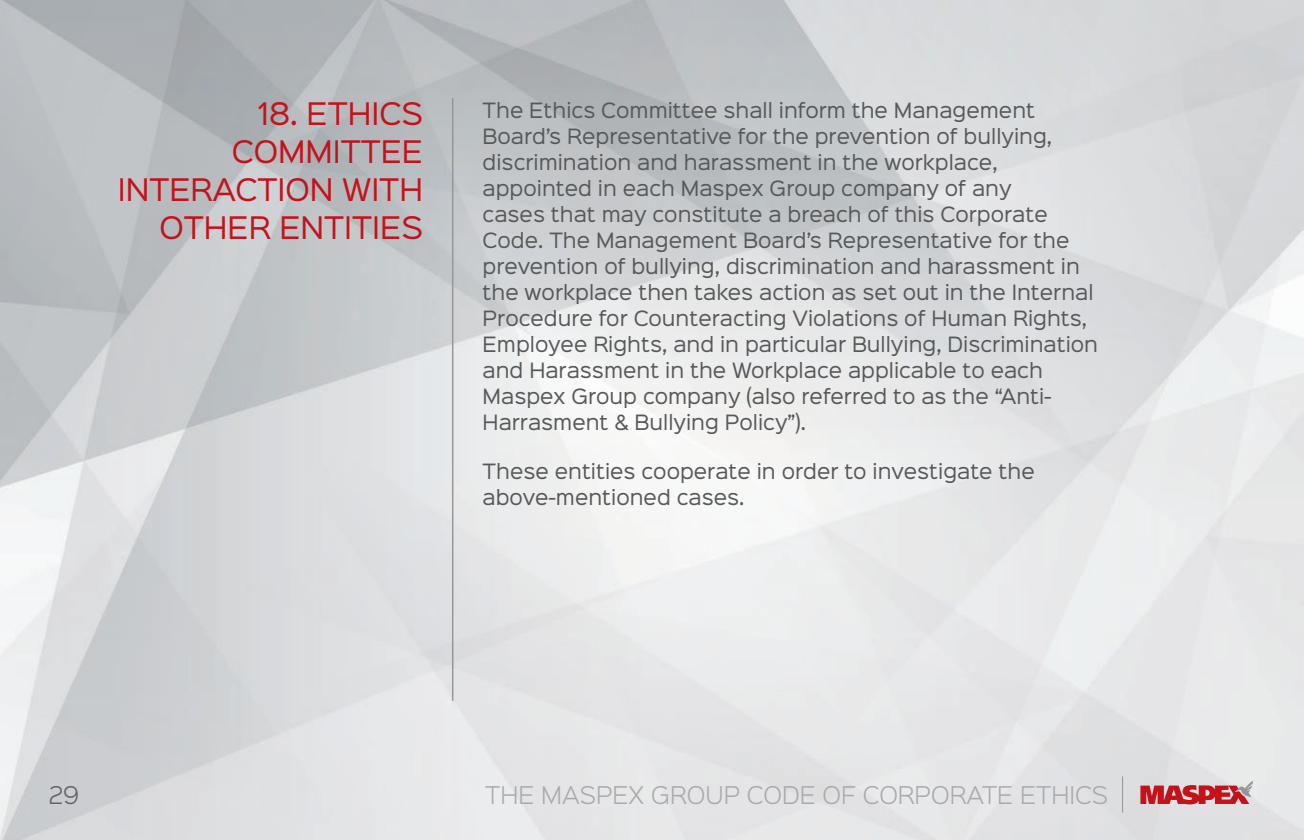
<style>
.page{position:relative;width:1304px;height:840px;background:#fff}
.page>*{position:absolute;margin:0;border:0;box-sizing:border-box;transform-origin:0 0}
.tytul{font:28px/38px "Sinkin Sans 400";color:#c4121a;text-align:right}
.t1{font:300 22px "Sinkin Sans 300";color:#a8a9ad}
.t2{font:300 22px "Sinkin Sans 300";color:#636366}
.txt{font:19px/26px "Sinkin Sans 400";color:#57585a}
</style>
<div class="page">
<svg style="left:1140px;top:780px;width:113px;height:24px"></svg>
<hr style="left:452px;top:98px;width:1px;height:602px;background:#939598">
<hr style="left:1122px;top:776px;width:1px;height:36px;background:#939598">
<p class="tytul" style="left:118px;top:92px;width:307px">18. ETHICS<br>COMMITTEE<br>INTERACTION WITH<br>OTHER ENTITIES</p>
<p class="txt" style="left:483px;top:95px;width:617px">The Ethics Committee shall inform the Management Board’s Representative for the prevention of bullying, discrimination and harassment in the workplace, appointed in each Maspex Group company of any<br>cases that may constitute a breach of this Corporate Code. The Management Board’s Representative for the prevention of bullying, discrimination and harassment in the workplace then takes action as set out in the Internal Procedure for Counteracting Violations of Human Rights, Employee Rights, and in particular Bullying, Discrimination and Harassment in the Workplace applicable to each Maspex Group company (also referred to as the “Anti-Harrasment &amp; Bullying Policy”).</p>
<p class="txt" style="left:483px;top:456px;width:554px">These entities cooperate in order to investigate the above-mentioned cases.</p>
<p class="t2" style="left:49px;top:776px;width:32px">29</p>
<p class="t1" style="left:485px;top:776px;width:624px">THE MASPEX GROUP CODE OF CORPORATE ETHICS</p>
</div>
